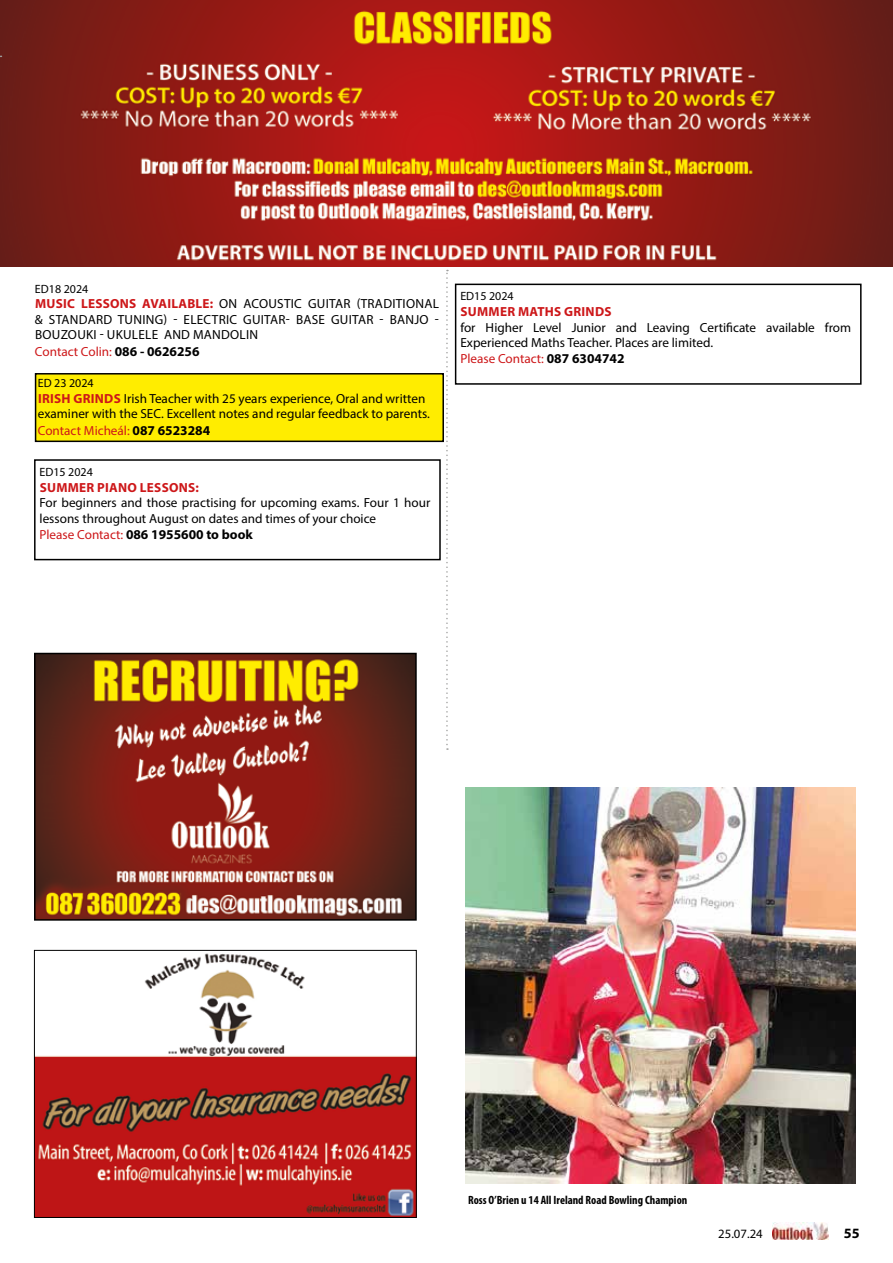
<style>
.page{position:relative;width:893px;height:1263px;background:#fff}
.page>*{position:absolute;margin:0;border:0;box-sizing:border-box;transform-origin:0 0}
.t1{font:700 14.25px "Myriad Pro";color:#000}
.t2{font:700 13.5px "Myriad Pro";color:#000}
.t3{font:13.2px/15.9px "Myriad Pro";color:#000}
.t4{font:13.2px/15.8px "Myriad Pro";letter-spacing:.02em;color:#000}
.t5{font:700 13.2px "Myriad Pro";letter-spacing:.02em;color:#cd1719}
.t6{font:12.75px "Myriad Pro";color:#000}
.t7{font:700 condensed 12px "Myriad Pro";color:#000}
.t8{font:12px "Myriad Pro";color:#000}
.s1{font-weight:700;color:#cd1719}
.s2{color:#cd1719}
.s3{font-weight:700;font-size:13.5px}
.s4{font-weight:400;font-size:13.2px;color:#cd1719}
</style>
<div class="page">
<img style="left:772px;top:1223px;width:57px;height:17px">
<svg style="left:446px;top:270px;width:2px;height:480px"></svg>
<img style="left:1px;top:0;width:892px;height:267px">
<div style="left:455px;top:284px;width:407px;height:101px;border:2px solid #000"></div>
<div style="left:36px;top:374px;width:407px;height:67px;background:#ffed00"></div>
<div style="left:35px;top:373px;width:409px;height:69px;border:2px solid #000"></div>
<img style="left:36px;top:953px;width:379px;height:263px">
<div style="left:34px;top:950px;width:383px;height:268px;border:1px solid #000"></div>
<img style="left:37px;top:656px;width:377px;height:262px">
<div style="left:34px;top:653px;width:383px;height:268px;border:2px solid #000"></div>
<div style="left:34px;top:459px;width:407px;height:101px;border:2px solid #000"></div>
<img style="left:466px;top:787px;width:390px;height:397px">
<p class="t8" style="left:35px;top:281px;width:55px">ED18 2024</p>
<p class="t4" style="left:35px;top:296px;width:405px"><span class="s1">MUSIC LESSONS AVAILABLE:</span> ON ACOUSTIC GUITAR (TRADITIONAL &amp; STANDARD TUNING) - ELECTRIC GUITAR- BASE GUITAR - BANJO - BOUZOUKI - UKULELE AND MANDOLIN<br><span class="s2">Contact Colin:</span> <span class="s3">086 - 0626256</span></p>
<p class="t8" style="left:38px;top:376px;width:57px">ED 23 2024</p>
<p class="t3" style="left:38px;top:390px;width:394px"><span class="s1">IRISH GRINDS</span> Irish Teacher with 25 years experience, Oral and written examiner with the SEC. Excellent notes and regular feedback to parents.<br><span class="s2">Contact Micheál:</span> <span class="s3">087 6523284</span></p>
<p class="t8" style="left:40px;top:465px;width:55px">ED15 2024</p>
<p class="t5" style="left:40px;top:478px;width:161px">SUMMER PIANO LESSONS:</p>
<p class="t3" style="left:40px;top:495px;width:392px">For beginners and those practising for upcoming exams. Four 1 hour lessons throughout August on dates and times of your choice</p>
<p class="t2" style="left:40px;top:526px;width:215px"><span class="s4">Please Contact:</span> 086 1955600 to book</p>
<p class="t8" style="left:460px;top:289px;width:55px">ED15 2024</p>
<p class="t5" style="left:460px;top:303px;width:153px">SUMMER MATHS GRINDS</p>
<p class="t3" style="left:460px;top:319px;width:392px">for Higher Level Junior and Leaving Certificate available from<br>Experienced Maths Teacher. Places are limited.<br><span class="s2">Please Contact:</span> <span class="s3">087 6304742</span></p>
<p class="t7" style="left:468px;top:1192px;width:221px">Ross O’Brien u 14 All Ireland Road Bowling Champion</p>
<p class="t6" style="left:718px;top:1226px;width:46px">25.07.24</p>
<p class="t1" style="left:844px;top:1224px;width:17px">55</p>
</div>
